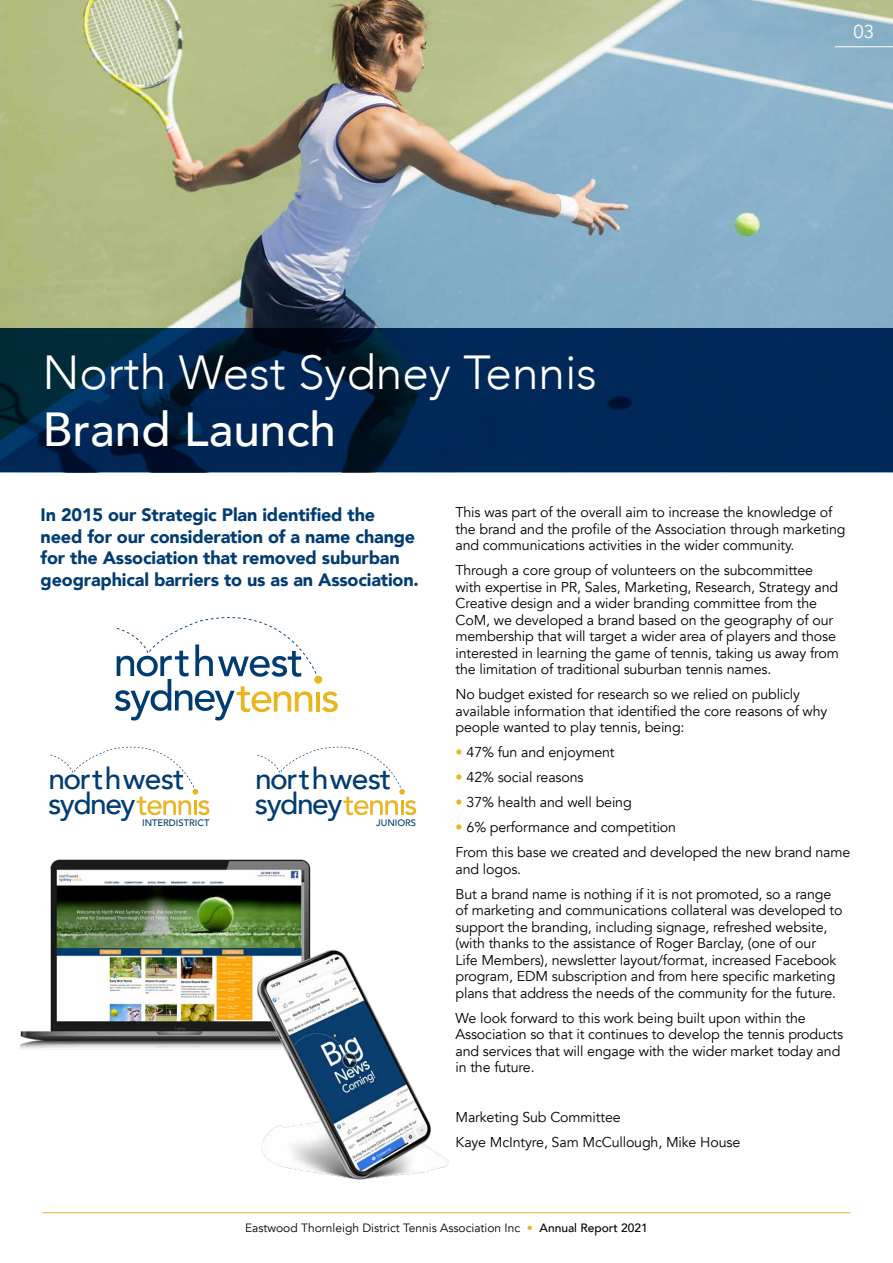
<style>
.page{position:relative;width:893px;height:1263px;background:#fff}
.page>*{position:absolute;margin:0;border:0;box-sizing:border-box;transform-origin:0 0}
.t1{font:300 47.7px "Avenir";color:#fff}
.t2{font:500 47.7px "Avenir";color:#fff}
.t3{font:500 30px/24.8px "Avenir";letter-spacing:-.05em;color:#003c72}
.t4{font:18.6px "Avenir";color:#fff}
.t5{font:900 18px/21.6px "Avenir";letter-spacing:-.01em;color:#003c72}
.t6{font:14.25px/16.5px "Avenir";letter-spacing:-.01em;color:#000}
.t7{font:12px "Avenir";color:#000}
.t8{font:500 9.3px "Avenir";color:#003c72}
.s1{font-weight:900;color:#e9b620}
.s2{color:#e9b620}
.s3{font-weight:500}
</style>
<div class="page">
<hr style="left:43px;top:1212px;width:807px;height:1px;background:#e9b620">
<img style="left:0;top:0;width:893px;height:329px">
<svg style="left:0;top:329px;width:893px;height:143px;background:#00254e"></svg>
<hr style="left:835px;top:46px;width:58px;height:1px;background:#fff">
<svg style="left:257px;top:747px;width:159px;height:68px"></svg>
<svg style="left:50px;top:747px;width:159px;height:68px"></svg>
<svg style="left:115px;top:617px;width:223px;height:103px"></svg>
<div style="left:314px;top:676px;width:8px;height:8px;background:#e9b520;border-radius:50%"></div>
<img style="left:20px;top:859px;width:291px;height:191px">
<img style="left:211px;top:928px;width:238px;height:252px">
<h1 class="t1" style="left:43px;top:344px;width:556px">North West Sydney Tennis</h1>
<h1 class="t2" style="left:43px;top:388px;width:295px">Brand Launch</h1>
<h3 class="t4" style="left:854px;top:21px;width:22px">03</h3>
<p class="t5" style="left:41px;top:503px;width:380px">In 2015 our Strategic Plan identified the need for our consideration of a name change for the Association that removed suburban geographical barriers to us as an Association.</p>
<h2 class="t3" style="left:48px;top:765px;width:138px">northwest sydney</h2>
<p class="t8" style="left:142px;top:815px;width:69px">INTERDISTRICT</p>
<h2 class="t3" style="left:255px;top:765px;width:138px">northwest sydney</h2>
<p class="t8" style="left:376px;top:815px;width:41px">JUNIORS</p>
<p class="t6" style="left:455px;top:504px;width:392px">This was part of the overall aim to increase the knowledge of the brand and the profile of the Association through marketing and communications activities in the wider community.</p>
<p class="t6" style="left:455px;top:562px;width:385px">Through a core group of volunteers on the subcommittee with expertise in PR, Sales, Marketing, Research, Strategy and Creative design and a wider branding committee from the CoM, we developed a brand based on the geography of our membership that will target a wider area of players and those interested in learning the game of tennis, taking us away from the limitation of traditional suburban tennis names.</p>
<p class="t6" style="left:455px;top:686px;width:373px">No budget existed for research so we relied on publicly available information that identified the core reasons of why people wanted to play tennis, being:</p>
<p class="t6" style="left:455px;top:744px;width:161px"><span class="s1">•</span> 47% fun and enjoyment</p>
<p class="t6" style="left:455px;top:769px;width:130px"><span class="s1">•</span> 42% social reasons</p>
<p class="t6" style="left:455px;top:794px;width:178px"><span class="s1">•</span> 37% health and well being</p>
<p class="t6" style="left:455px;top:815px;width:396px;line-height:25px"><span class="s1">•</span> 6% performance and competition<br>From this base we created and developed the new brand name</p>
<p class="t6" style="left:455px;top:857px;width:377px;line-height:25px">and logos.<br>But a brand name is nothing if it is not promoted, so a range</p>
<p class="t6" style="left:455px;top:902px;width:389px">of marketing and communications collateral was developed to support the branding, including signage, refreshed website, (with thanks to the assistance of Roger Barclay, (one of our<br>Life Members), newsletter layout/format, increased Facebook program, EDM subscription and from here specific marketing plans that address the needs of the community for the future.</p>
<p class="t6" style="left:455px;top:1010px;width:389px">We look forward to this work being built upon within the Association so that it continues to develop the tennis products and services that will engage with the wider market today and in the future.</p>
<p class="t6" style="left:455px;top:1105px;width:286px;line-height:25px">Marketing Sub Committee<br>Kaye McIntyre, Sam McCullough, Mike House</p>
<p class="t7" style="left:245px;top:1221px;width:404px">Eastwood Thornleigh District Tennis Association Inc <span class="s2">•</span> <span class="s3">Annual Report 2021</span></p>
</div>
